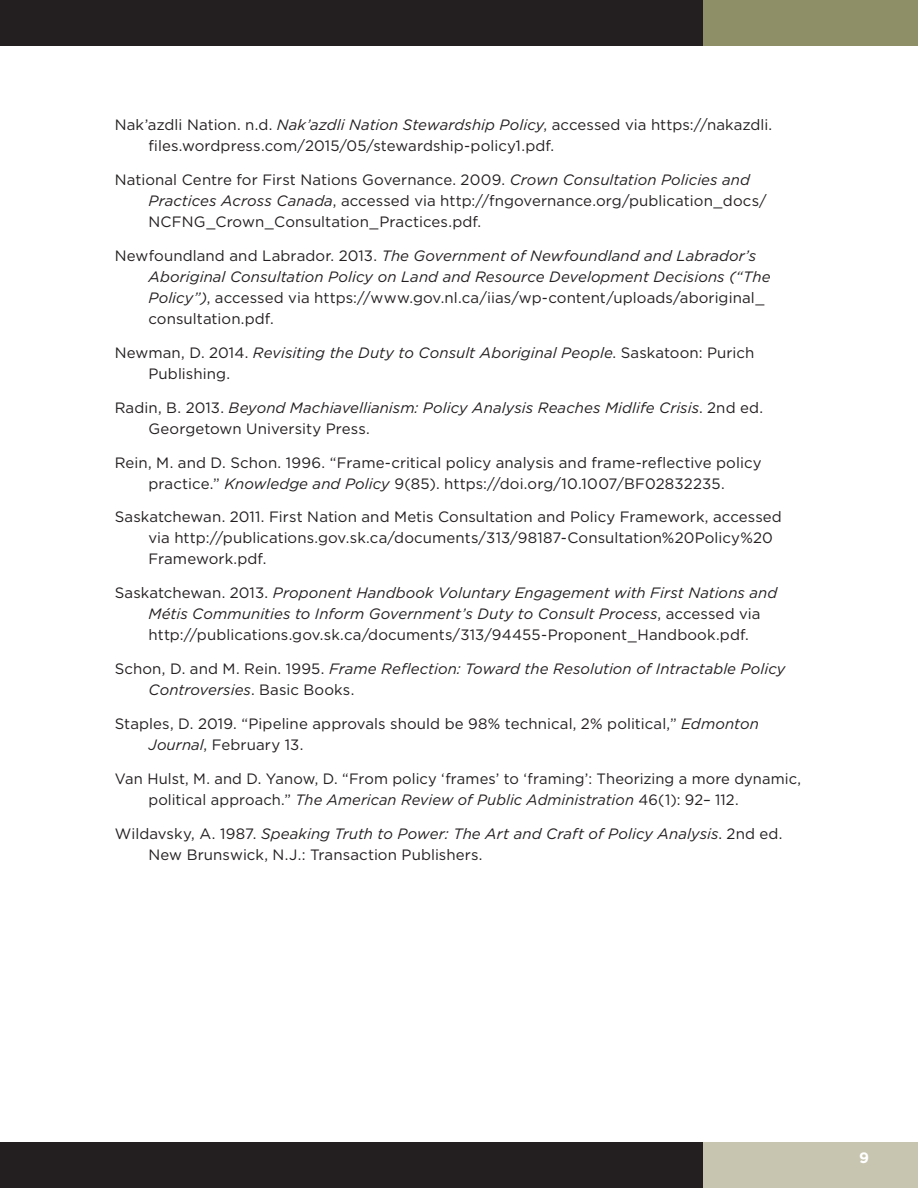
<style>
.page{position:relative;width:918px;height:1188px;background:#fff}
.page>*{position:absolute;margin:0;border:0;box-sizing:border-box;transform-origin:0 0}
.References_-_Hanging{font:15px/21px "Gotham";letter-spacing:.005em;color:#231f20}
.References_-_Hanging-2{font:italic 15px/21px "Gotham";letter-spacing:.005em;color:#231f20}
.t1{font:700 15px "Gotham";color:#fff}
.s1{font-style:italic}
.s2{font-style:normal}
</style>
<div class="page">
<div style="left:703px;top:0;width:215px;height:45px;background:#8e8f66"></div>
<div style="left:0;top:0;width:703px;height:45px;background:#231f20"></div>
<div style="left:703px;top:1143px;width:215px;height:45px;background:#c7c5af"></div>
<div style="left:0;top:1143px;width:703px;height:45px;background:#231f20"></div>
<p class="References_-_Hanging" style="left:148px;top:114px;width:625px;text-indent:-34px">Nak’azdli Nation. n.d. <span class="s1">Nak’azdli Nation Stewardship Policy</span>, accessed via https://nakazdli. files.wordpress.com/2015/05/stewardship-policy1.pdf.</p>
<p class="References_-_Hanging" style="left:148px;top:169px;width:620px;text-indent:-34px">National Centre for First Nations Governance. 2009. <span class="s1">Crown Consultation Policies and<br>Practices Across Canada</span>, accessed via http://fngovernance.org/publication_docs/<br>NCFNG_Crown_Consultation_Practices.pdf.</p>
<p class="References_-_Hanging-2" style="left:148px;top:245px;width:624px;text-indent:-34px"><span class="s2">Newfoundland and Labrador. 2013.</span> The Government of Newfoundland and Labrador’s Aboriginal Consultation Policy on Land and Resource Development Decisions (“The Policy”)<span class="s2">, accessed via https://www.gov.nl.ca/iias/wp-content/uploads/aboriginal_ consultation.pdf.</span></p>
<p class="References_-_Hanging" style="left:148px;top:341px;width:607px;text-indent:-34px">Newman, D. 2014. <span class="s1">Revisiting the Duty to Consult Aboriginal People</span>. Saskatoon: Purich<br>Publishing.</p>
<p class="References_-_Hanging-2" style="left:148px;top:396px;width:616px;text-indent:-34px"><span class="s2">Radin, B. 2013.</span> Beyond Machiavellianism: Policy Analysis Reaches Midlife Crisis<span class="s2">. 2nd ed.<br>Georgetown University Press.</span></p>
<p class="References_-_Hanging" style="left:115px;top:451px;width:648px;text-align:center">Rein, M. and D. Schon. 1996. “Frame-critical policy analysis and frame-reflective policy practice.” <span class="s1">Knowledge and Policy</span> 9(85). https://doi.org/10.1007/BF02832235.</p>
<p class="References_-_Hanging" style="left:148px;top:506px;width:635px;text-indent:-34px">Saskatchewan. 2011. First Nation and Metis Consultation and Policy Framework, accessed via http://publications.gov.sk.ca/documents/313/98187-Consultation%20Policy%20<br>Framework.pdf.</p>
<p class="References_-_Hanging-2" style="left:148px;top:582px;width:630px;text-indent:-34px"><span class="s2">Saskatchewan. 2013.</span> Proponent Handbook Voluntary Engagement with First Nations and<br>Métis Communities to Inform Government’s Duty to Consult Process<span class="s2">, accessed via http://publications.gov.sk.ca/documents/313/94455-Proponent_Handbook.pdf.</span></p>
<p class="References_-_Hanging-2" style="left:148px;top:658px;width:638px;text-indent:-34px"><span class="s2">Schon, D. and M. Rein. 1995.</span> Frame Reflection: Toward the Resolution of Intractable Policy<br>Controversies<span class="s2">. Basic Books.</span></p>
<p class="References_-_Hanging" style="left:148px;top:713px;width:612px;text-indent:-34px">Staples, D. 2019. “Pipeline approvals should be 98% technical, 2% political,” <span class="s1">Edmonton<br>Journal</span>, February 13.</p>
<p class="References_-_Hanging" style="left:148px;top:768px;width:654px;text-indent:-34px">Van Hulst, M. and D. Yanow, D. “From policy ‘frames’ to ‘framing’: Theorizing a more dynamic, political approach.” <span class="s1">The American Review of Public Administration</span> 46(1): 92– 112.</p>
<p class="References_-_Hanging" style="left:148px;top:823px;width:636px;text-indent:-34px">Wildavsky, A. 1987. <span class="s1">Speaking Truth to Power: The Art and Craft of Policy Analysis</span>. 2nd ed.<br>New Brunswick, N.J.: Transaction Publishers.</p>
<p class="t1" style="left:859px;top:1148px;width:11px">9</p>
</div>
